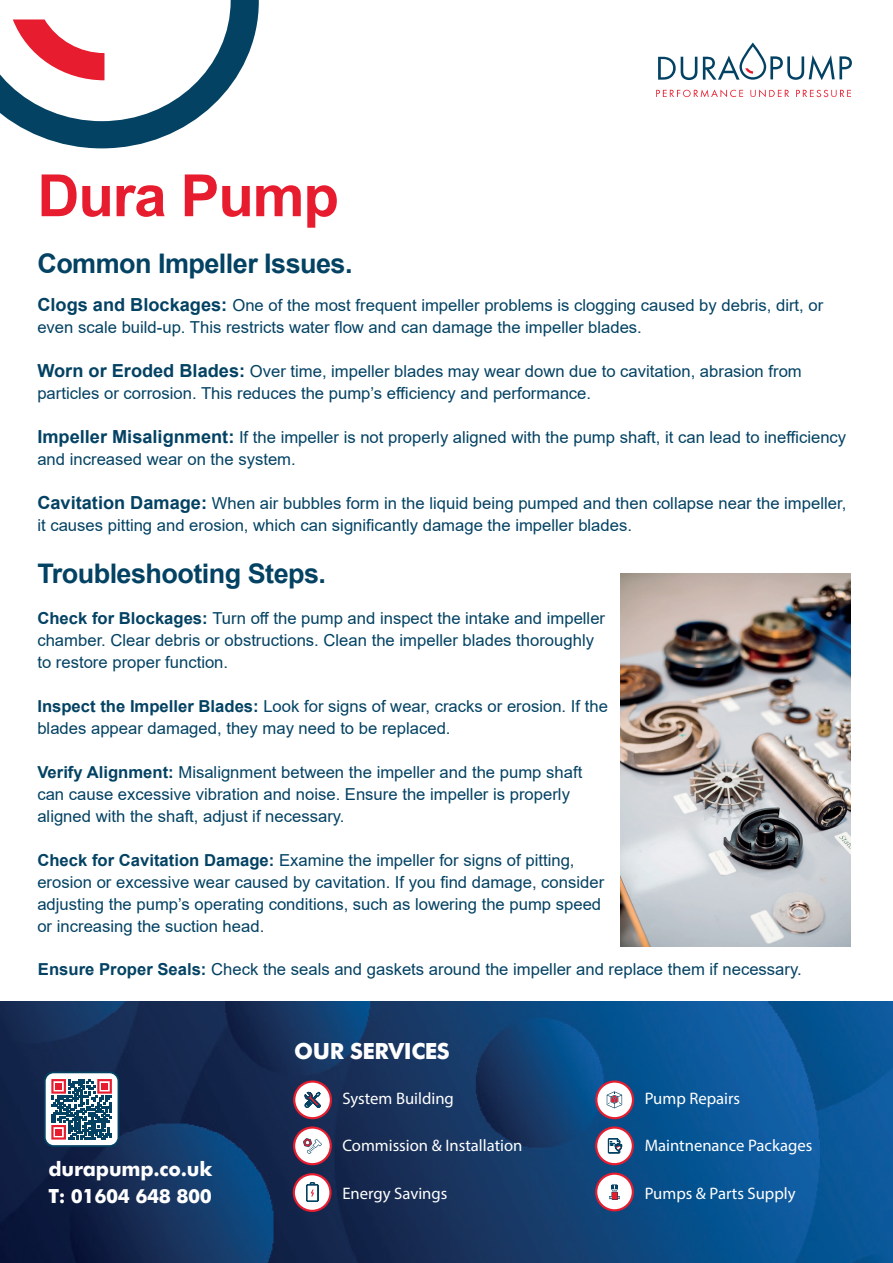
<style>
.page{position:relative;width:893px;height:1263px;background:#fff}
.page>*{position:absolute;margin:0;border:0;box-sizing:border-box;transform-origin:0 0}
.t1{font:700 58.35px "Arial";letter-spacing:-.02em;color:#e71c2e}
.t2{font:700 27px "Arial";letter-spacing:-.02em;color:#034263}
.t3{font:700 22.2px "Futura";letter-spacing:-.02em;color:#fff}
.t4{font:700 20.1px "Futura";letter-spacing:-.01em;color:#fff}
.t5{font:700 19.5px "Futura";letter-spacing:-.02em;color:#fff}
.t6{font:16.65px "Myriad Pro";color:#fff}
.t7{font:16.5px/22px "Arial";color:#034263}
.s1{font-weight:700;font-size:18px}
.s2{font-weight:700}
</style>
<div class="page">
<svg style="left:656px;top:89px;width:195px;height:8px"></svg>
<svg style="left:658px;top:43px;width:194px;height:37px"></svg>
<svg style="left:0;top:0;width:259px;height:148px"></svg>
<img style="left:0;top:1001px;width:893px;height:261px">
<svg style="left:44px;top:1071px;width:75px;height:76px"></svg>
<svg style="left:294px;top:1081px;width:37px;height:37px"></svg>
<div style="left:293px;top:1080px;width:39px;height:39px;border:2px solid #e71c2e;border-radius:50%"></div>
<svg style="left:305px;top:1092px;width:15px;height:16px"></svg>
<svg style="left:294px;top:1127px;width:37px;height:37px"></svg>
<div style="left:293px;top:1126px;width:39px;height:39px;border:2px solid #e71c2e;border-radius:50%"></div>
<svg style="left:294px;top:1174px;width:36px;height:37px"></svg>
<div style="left:293px;top:1173px;width:39px;height:39px;border:2px solid #e71c2e;border-radius:50%"></div>
<svg style="left:303px;top:1138px;width:19px;height:16px"></svg>
<svg style="left:596px;top:1127px;width:37px;height:37px"></svg>
<div style="left:595px;top:1126px;width:39px;height:39px;border:2px solid #e71c2e;border-radius:50%"></div>
<div style="left:596px;top:1174px;width:37px;height:36px;background:#fff;border-radius:50%"></div>
<div style="left:595px;top:1172px;width:39px;height:39px;border:2px solid #e71c2e;border-radius:50%"></div>
<svg style="left:306px;top:1182px;width:12px;height:19px"></svg>
<svg style="left:596px;top:1081px;width:37px;height:37px"></svg>
<div style="left:595px;top:1080px;width:39px;height:39px;border:2px solid #e71c2e;border-radius:50%"></div>
<svg style="left:607px;top:1091px;width:15px;height:17px"></svg>
<svg style="left:608px;top:1138px;width:14px;height:15px"></svg>
<svg style="left:609px;top:1184px;width:11px;height:15px"></svg>
<img style="left:621px;top:573px;width:229px;height:373px">
<h1 class="t1" style="left:37px;top:155px;width:303px">Dura Pump</h1>
<h2 class="t2" style="left:37px;top:244px;width:317px">Common Impeller Issues.</h2>
<p class="t7" style="left:37px;top:294px;width:787px"><span class="s1">Clogs and Blockages:</span> One of the most frequent impeller problems is clogging caused by debris, dirt, or even scale build-up. This restricts water flow and can damage the impeller blades.</p>
<p class="t7" style="left:37px;top:360px;width:766px"><span class="s1">Worn or Eroded Blades:</span> Over time, impeller blades may wear down due to cavitation, abrasion from particles or corrosion. This reduces the pump’s efficiency and performance.</p>
<p class="t7" style="left:37px;top:426px;width:810px"><span class="s1">Impeller Misalignment:</span> If the impeller is not properly aligned with the pump shaft, it can lead to inefficiency and increased wear on the system.</p>
<p class="t7" style="left:37px;top:492px;width:810px"><span class="s1">Cavitation Damage:</span> When air bubbles form in the liquid being pumped and then collapse near the impeller, it causes pitting and erosion, which can significantly damage the impeller blades.</p>
<h2 class="t2" style="left:37px;top:555px;width:290px">Troubleshooting Steps.</h2>
<p class="t7" style="left:37px;top:607px;width:569px"><span class="s2">Check for Blockages:</span> Turn off the pump and inspect the intake and impeller chamber. Clear debris or obstructions. Clean the impeller blades thoroughly to restore proper function.</p>
<p class="t7" style="left:37px;top:695px;width:572px"><span class="s2">Inspect the Impeller Blades:</span> Look for signs of wear, cracks or erosion. If the blades appear damaged, they may need to be replaced.</p>
<p class="t7" style="left:37px;top:761px;width:546px"><span class="s2">Verify Alignment:</span> Misalignment between the impeller and the pump shaft can cause excessive vibration and noise. Ensure the impeller is properly aligned with the shaft, adjust if necessary.</p>
<p class="t7" style="left:37px;top:849px;width:568px"><span class="s2">Check for Cavitation Damage:</span> Examine the impeller for signs of pitting, erosion or excessive wear caused by cavitation. If you find damage, consider adjusting the pump’s operating conditions, such as lowering the pump speed or increasing the suction head.</p>
<p class="t7" style="left:38px;top:958px;width:765px"><span class="s2">Ensure Proper Seals:</span> Check the seals and gaskets around the impeller and replace them if necessary.</p>
<p class="t4" style="left:49px;top:1154px;width:165px">durapump.co.uk</p>
<p class="t5" style="left:49px;top:1181px;width:165px">T: 01604 648 800</p>
<h3 class="t3" style="left:294px;top:1035px;width:157px">OUR SERVICES</h3>
<p class="t6" style="left:342px;top:1088px;width:113px">System Building</p>
<p class="t6" style="left:342px;top:1135px;width:182px">Commission &amp; Installation</p>
<p class="t6" style="left:342px;top:1183px;width:107px">Energy Savings</p>
<p class="t6" style="left:645px;top:1088px;width:97px">Pump Repairs</p>
<p class="t6" style="left:645px;top:1135px;width:169px">Maintnenance Packages</p>
<p class="t6" style="left:645px;top:1183px;width:152px">Pumps &amp; Parts Supply</p>
</div>
